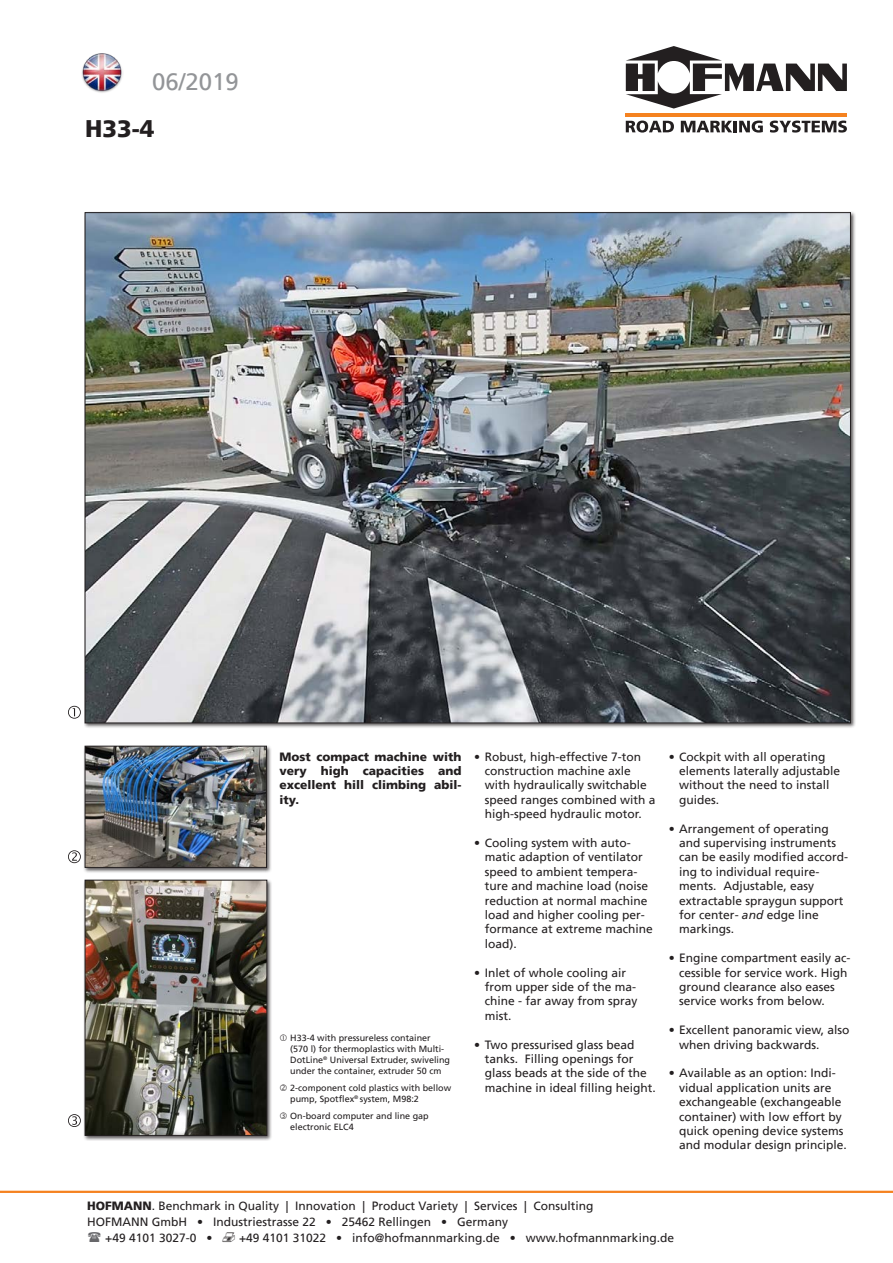
<style>
.page{position:relative;width:893px;height:1263px;background:#fff}
.page>*{position:absolute;margin:0;border:0;box-sizing:border-box;transform-origin:0 0}
.t1{font:24px "Frutiger";color:#939598}
.t2{font:900 24px "Frutiger";color:#231f20}
.Sprechpunkte{font:12px/14.4px "Frutiger";color:#231f20}
.Bildsub{font:900 12px/14.4px "Frutiger";color:#231f20;text-align:justify}
.t3{font:9px/10.8px "Frutiger";color:#231f20}
.s1{font-style:italic}
.s2{font-weight:900}
.s3{font-family:"Mar Vo Sym";font-size:13.5px}
</style>
<div class="page">
<svg style="left:68px;top:850px;width:13px;height:13px"></svg>
<svg style="left:68px;top:706px;width:13px;height:13px"></svg>
<hr style="left:626px;top:113px;width:221px;height:3px;background:#f58220">
<svg style="left:626px;top:46px;width:221px;height:63px"></svg>
<svg style="left:626px;top:121px;width:48px;height:12px"></svg>
<svg style="left:681px;top:121px;width:82px;height:12px"></svg>
<svg style="left:770px;top:121px;width:77px;height:12px"></svg>
<img style="left:82px;top:53px;width:41px;height:40px">
<hr style="left:0;top:1191px;width:893px;height:2px;background:#f58220">
<svg style="left:68px;top:1114px;width:13px;height:13px"></svg>
<div style="left:84px;top:879px;width:189px;height:262px;background:#231f20;opacity:.75"></div>
<img style="left:87px;top:882px;width:178px;height:251px">
<div style="left:85px;top:880px;width:182px;height:255px;border:1px solid #231f20"></div>
<div style="left:84px;top:745px;width:188px;height:128px;background:#231f20;opacity:.75"></div>
<img style="left:87px;top:748px;width:178px;height:117px">
<div style="left:85px;top:746px;width:182px;height:121px;border:1px solid #231f20"></div>
<img style="left:87px;top:214px;width:762px;height:507px">
<p class="t1" style="left:152px;top:67px;width:88px">06/2019</p>
<p class="t2" style="left:85px;top:114px;width:71px">H33-4</p>
<p class="Bildsub" style="left:280px;top:749px;width:183px">Most compact machine with very high capacities and excellent hill climbing abil&shy;ity.</p>
<p class="Sprechpunkte" style="left:485px;top:749px;width:172px;text-indent:-11px">• Robust, high-effective 7-ton construction machine axle with hydraulically switchable speed ranges combined with a high-speed hydraulic motor.</p>
<p class="Sprechpunkte" style="left:485px;top:836px;width:170px;text-indent:-11px">• Cooling system with auto&shy;matic adaption of ventilator speed to ambient tempera&shy;ture and machine load (noise reduction at normal machine load and higher cooling per&shy;formance at extreme machine load).</p>
<p class="Sprechpunkte" style="left:485px;top:965px;width:154px;text-indent:-11px">• Inlet of whole cooling air from upper side of the ma&shy;chine - far away from spray mist.</p>
<p class="Sprechpunkte" style="left:485px;top:1037px;width:173px;text-indent:-11px">• Two pressurised glass bead tanks. Filling openings for glass beads at the side of the machine in ideal filling height.</p>
<p class="t3" style="left:290px;top:1033px;width:161px">H33-4 with pressureless container (570 l) for thermoplastics with Multi-DotLine<sup>®</sup> Universal Extruder, swiveling under the container, extruder 50 cm</p>
<p class="t3" style="left:290px;top:1082px;width:163px">2-component cold plastics with bellow pump, Spotflex<sup>®</sup> system, M98:2</p>
<p class="t3" style="left:290px;top:1110px;width:140px">On-board computer and line gap electronic ELC4</p>
<p class="Sprechpunkte" style="left:679px;top:749px;width:162px;text-indent:-11px">• Cockpit with all operating elements laterally adjustable without the need to install guides.</p>
<p class="Sprechpunkte" style="left:679px;top:821px;width:170px;text-indent:-11px">• Arrangement of operating and supervising instruments can be easily modified accord&shy;ing to individual require&shy;ments. Adjustable, easy extractable spraygun support for center- <span class="s1">and</span> edge line markings.</p>
<p class="Sprechpunkte" style="left:679px;top:951px;width:173px;text-indent:-11px">• Engine compartment easily ac&shy;cessible for service work. High ground clearance also eases service works from below.</p>
<p class="Sprechpunkte" style="left:679px;top:1023px;width:172px;text-indent:-11px">• Excellent panoramic view, also when driving backwards.</p>
<p class="Sprechpunkte" style="left:679px;top:1066px;width:169px;text-indent:-11px">• Available as an option: Indi&shy;vidual application units are exchangeable (exchangeable container) with low effort by quick opening device systems and modular design principle.</p>
<p class="Sprechpunkte" style="left:87px;top:1198px;width:508px"><span class="s2">HOFMANN</span>. Benchmark in Quality | Innovation | Product Variety | Services | Consulting</p>
<p class="Sprechpunkte" style="left:87px;top:1215px;width:422px">HOFMANN GmbH • Industriestrasse 22 • 25462 Rellingen • Germany</p>
<p class="Sprechpunkte" style="left:105px;top:1231px;width:570px">+49 4101 3027-0 • <span class="s3">v</span> +49 4101 31022 • info@hofmannmarking.de • www.hofmannmarking.de</p>
</div>
